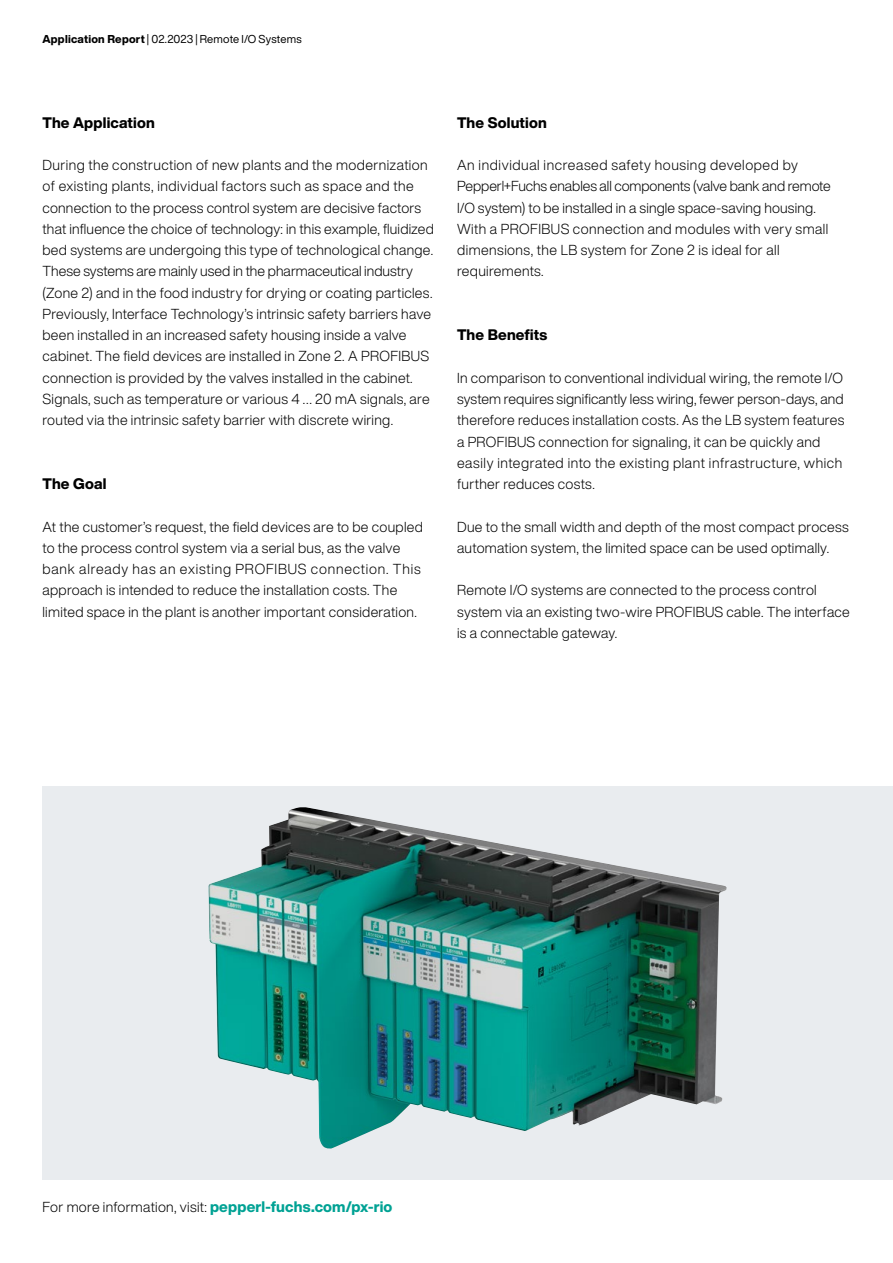
<style>
.page{position:relative;width:893px;height:1263px;background:#fff}
.page>*{position:absolute;margin:0;border:0;box-sizing:border-box;transform-origin:0 0}
.Subhead_10_pt__Schwa{font:800 15px "Helvetica Now Display";letter-spacing:.01em;color:#000}
.Fließtext_9_5_pt__Sc{font:300 14.25px/21.3px "Helvetica Now Display";letter-spacing:.02em;color:#000}
.Absatzformat_1{font:11.25px "Helvetica Now Display";letter-spacing:.015em;color:#000}
.s1{font-weight:800}
.s2{font-weight:800;font-size:15px;color:#00a294}
</style>
<div class="page">
<div style="left:43px;top:787px;width:850px;height:393px;background:#e9ecef"></div>
<img style="left:208px;top:807px;width:518px;height:342px">
<p class="Absatzformat_1" style="left:43px;top:31px;width:261px"><span class="s1">Application Report</span> | 02.2023 | Remote I/O Systems</p>
<p class="Subhead_10_pt__Schwa" style="left:43px;top:112px;width:114px">The Application</p>
<p class="Fließtext_9_5_pt__Sc" style="left:43px;top:154px;width:393px">During the construction of new plants and the modernization of existing plants, individual factors such as space and the connection to the process control system are decisive factors that influence the choice of technology: in this example, fluidized bed systems are undergoing this type of technological change.<br>These systems are mainly used in the pharmaceutical industry (Zone 2) and in the food industry for drying or coating particles.<br>Previously, Interface Technology’s intrinsic safety barriers have been installed in an increased safety housing inside a valve cabinet. The field devices are installed in Zone 2. A PROFIBUS connection is provided by the valves installed in the cabinet.<br>Signals, such as temperature or various 4 … 20 mA signals, are routed via the intrinsic safety barrier with discrete wiring.</p>
<p class="Subhead_10_pt__Schwa" style="left:43px;top:473px;width:65px">The Goal</p>
<p class="Fließtext_9_5_pt__Sc" style="left:43px;top:516px;width:382px">At the customer’s request, the field devices are to be coupled to the process control system via a serial bus, as the valve bank already has an existing PROFIBUS connection. This approach is intended to reduce the installation costs. The limited space in the plant is another important consideration.</p>
<p class="Subhead_10_pt__Schwa" style="left:457px;top:112px;width:91px">The Solution</p>
<p class="Fließtext_9_5_pt__Sc" style="left:457px;top:154px;width:375px">An individual increased safety housing developed by Pepperl+Fuchs enables all components (valve bank and remote I/O system) to be installed in a single space-saving housing.<br>With a PROFIBUS connection and modules with very small dimensions, the LB system for Zone 2 is ideal for all requirements.</p>
<p class="Subhead_10_pt__Schwa" style="left:457px;top:324px;width:92px">The Benefits</p>
<p class="Fließtext_9_5_pt__Sc" style="left:457px;top:367px;width:389px">In comparison to conventional individual wiring, the remote I/O system requires significantly less wiring, fewer person-days, and therefore reduces installation costs. As the LB system features a PROFIBUS connection for signaling, it can be quickly and easily integrated into the existing plant infrastructure, which further reduces costs.</p>
<p class="Fließtext_9_5_pt__Sc" style="left:457px;top:516px;width:393px">Due to the small width and depth of the most compact process automation system, the limited space can be used optimally.</p>
<p class="Fließtext_9_5_pt__Sc" style="left:457px;top:579px;width:394px">Remote I/O systems are connected to the process control system via an existing two-wire PROFIBUS cable. The interface is a connectable gateway.</p>
<p class="Fließtext_9_5_pt__Sc" style="left:43px;top:1196px;width:351px">For more information, visit: <span class="s2">pepperl-fuchs.com/px-rio</span></p>
</div>
